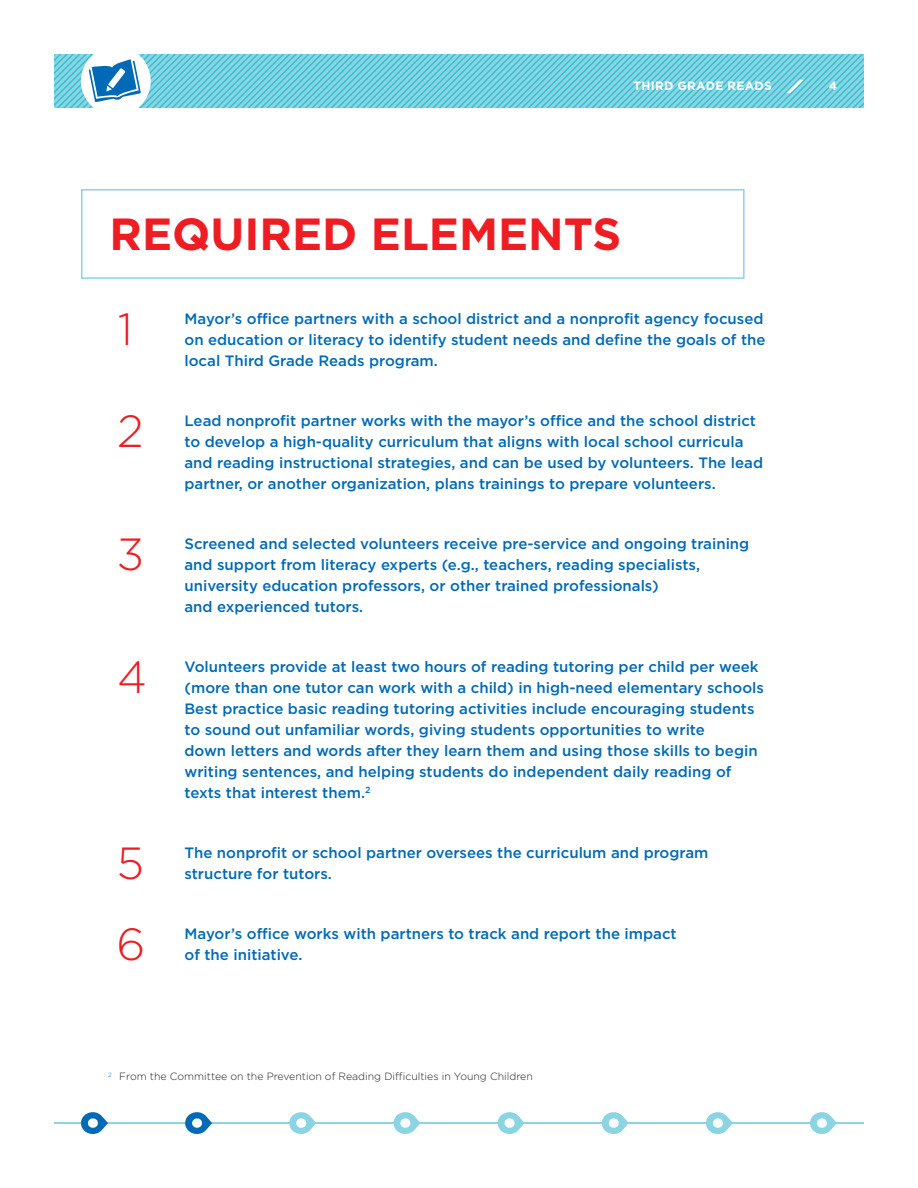
<style>
.page{position:relative;width:918px;height:1188px;background:#fff}
.page>*{position:absolute;margin:0;border:0;box-sizing:border-box;transform-origin:0 0}
.Header_30_36{font:700 45px "Gotham";color:#ee1d23}
.Bullet_Numbered{font:300 45px "Gotham";color:#ee1d23}
.Bullet_Numbered-2{font:500 15px/21px "Gotham";color:#016ab6}
.t1{font:700 12px "Gotham";letter-spacing:.02em;color:#fff}
.Body_10_14{font:300 10.5px "Gotham";color:#231f20}
</style>
<div class="page">
<svg style="left:54px;top:54px;width:810px;height:54px;background:#72ccdd"></svg>
<div style="left:81px;top:189px;width:664px;height:90px;border:2px solid #8bd4e3"></div>
<hr style="left:54px;top:1122px;width:810px;height:2px;background:#8bd4e3">
<svg style="left:81px;top:1112px;width:27px;height:22px"></svg>
<svg style="left:289px;top:1112px;width:27px;height:22px"></svg>
<svg style="left:498px;top:1112px;width:26px;height:22px"></svg>
<svg style="left:706px;top:1112px;width:26px;height:22px"></svg>
<svg style="left:185px;top:1112px;width:27px;height:22px"></svg>
<svg style="left:393px;top:1112px;width:27px;height:22px"></svg>
<svg style="left:602px;top:1112px;width:26px;height:22px"></svg>
<svg style="left:810px;top:1112px;width:26px;height:22px"></svg>
<p class="t1" style="left:634px;top:79px;width:140px">THIRD GRADE READS</p>
<p class="t1" style="left:829px;top:79px;width:10px">4</p>
<p class="Header_30_36" style="left:110px;top:208px;width:513px">REQUIRED ELEMENTS</p>
<p class="Bullet_Numbered" style="left:118px;top:304px;width:17px">1</p>
<p class="Bullet_Numbered-2" style="left:184px;top:307px;width:583px">Mayor’s office partners with a school district and a nonprofit agency focused on education or literacy to identify student needs and define the goals of the local Third Grade Reads program.</p>
<p class="Bullet_Numbered" style="left:117px;top:406px;width:28px">2</p>
<p class="Bullet_Numbered-2" style="left:184px;top:409px;width:580px">Lead nonprofit partner works with the mayor’s office and the school district to develop a high-quality curriculum that aligns with local school curricula and reading instructional strategies, and can be used by volunteers. The lead partner, or another organization, plans trainings to prepare volunteers.</p>
<p class="Bullet_Numbered" style="left:117px;top:529px;width:29px">3</p>
<p class="Bullet_Numbered-2" style="left:184px;top:532px;width:566px">Screened and selected volunteers receive pre-service and ongoing training and support from literacy experts (e.g., teachers, reading specialists, university education professors, or other trained professionals)<br>and experienced tutors.</p>
<p class="Bullet_Numbered" style="left:117px;top:652px;width:31px">4</p>
<p class="Bullet_Numbered-2" style="left:184px;top:655px;width:581px">Volunteers provide at least two hours of reading tutoring per child per week (more than one tutor can work with a child) in high-need elementary schools Best practice basic reading tutoring activities include encouraging students to sound out unfamiliar words, giving students opportunities to write<br>down letters and words after they learn them and using those skills to begin writing sentences, and helping students do independent daily reading of texts that interest them.<sup>2</sup></p>
<p class="Bullet_Numbered" style="left:117px;top:838px;width:29px">5</p>
<p class="Bullet_Numbered-2" style="left:184px;top:841px;width:525px">The nonprofit or school partner oversees the curriculum and program structure for tutors.</p>
<p class="Bullet_Numbered" style="left:116px;top:919px;width:30px">6</p>
<p class="Bullet_Numbered-2" style="left:184px;top:922px;width:494px">Mayor’s office works with partners to track and report the impact of the initiative.</p>
<p class="Body_10_14" style="left:108px;top:1071px;width:426px"><sup>2</sup> From the Committee on the Prevention of Reading Difficulties in Young Children</p>
</div>
